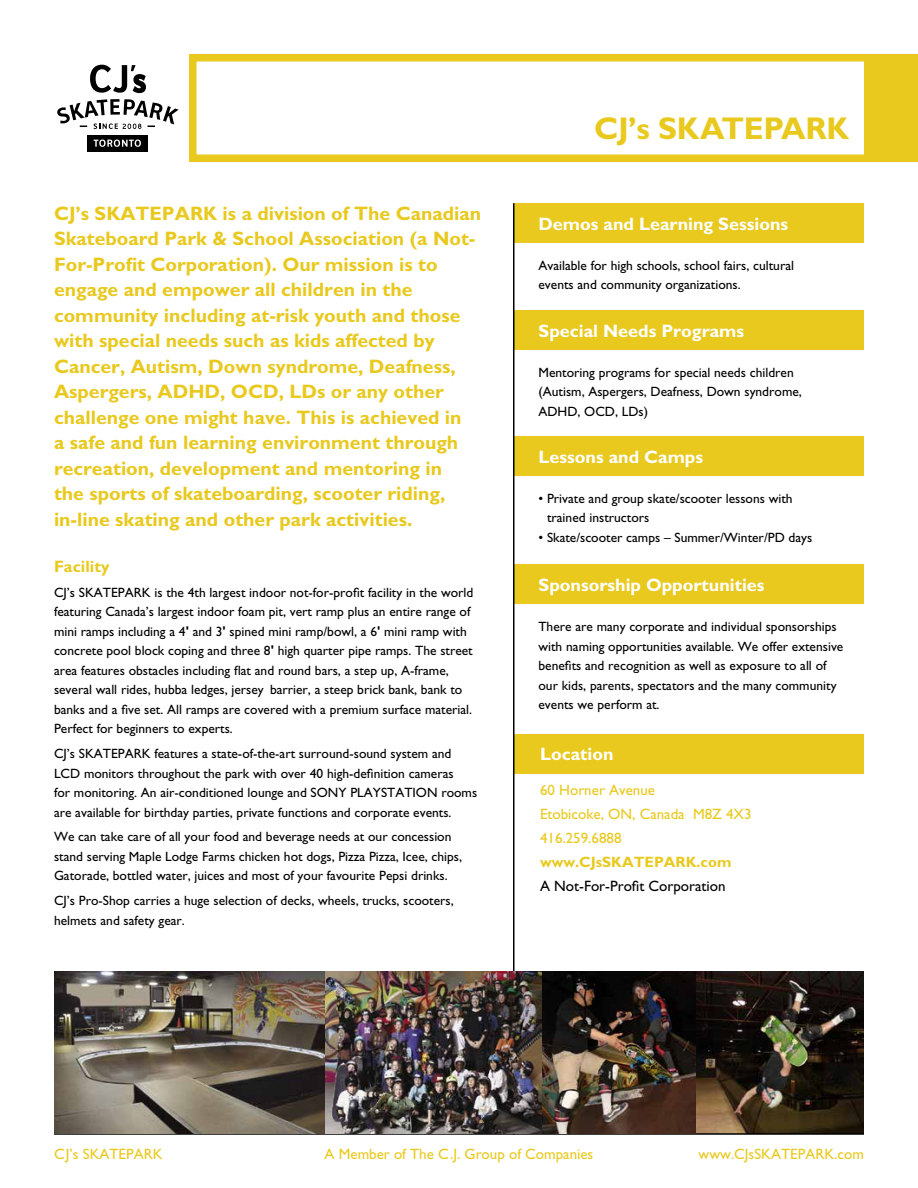
<style>
.page{position:relative;width:918px;height:1188px;background:#fff}
.page>*{position:absolute;margin:0;border:0;box-sizing:border-box;transform-origin:0 0}
.t1{font:700 31.5px "Gill Sans";letter-spacing:-.01em;color:#e9c91e}
.t2{font:700 19.5px/25.5px "Gill Sans";color:#e9c91e}
.t3{font:700 18px "Gill Sans";color:#fff}
.t4{font:700 16.5px "Gill Sans";color:#e9c91e}
.t5{font:15px/24px "Gill Sans";color:#e9c91e}
.t6{font:15px "Gill Sans";color:#000}
.t7{font:700 15px "Gill Sans";color:#e9c91e}
.t8{font:13.5px/19.5px "Gill Sans";color:#000}
.s1{font-weight:700}
</style>
<div class="page">
<img style="left:54px;top:971px;width:810px;height:162px">
<hr style="left:54px;top:1133px;width:810px;height:2px;background:#000">
<div style="left:513px;top:203px;width:351px;height:39px;background:#e9c91e"></div>
<div style="left:513px;top:310px;width:351px;height:40px;background:#e9c91e"></div>
<div style="left:513px;top:436px;width:351px;height:39px;background:#e9c91e"></div>
<div style="left:513px;top:565px;width:351px;height:39px;background:#e9c91e"></div>
<div style="left:513px;top:734px;width:351px;height:39px;background:#e9c91e"></div>
<hr style="left:513px;top:203px;width:1px;height:932px;background:#000">
<div style="left:87px;top:135px;width:61px;height:16px;background:#000"></div>
<svg style="left:94px;top:140px;width:47px;height:7px"></svg>
<svg style="left:57px;top:65px;width:122px;height:64px"></svg>
<svg style="left:189px;top:54px;width:675px;height:108px"></svg>
<div style="left:864px;top:54px;width:54px;height:108px;background:#e9c91e"></div>
<p class="t2" style="left:54px;top:200px;width:429px">CJ’s SKATEPARK is a division of The Canadian Skateboard Park &amp; School Association (a Not-For-Profit Corporation). Our mission is to engage and empower all children in the community including at-risk youth and those with special needs such as kids affected by Cancer, Autism, Down syndrome, Deafness, Aspergers, ADHD, OCD, LDs or any other challenge one might have. This is achieved in<br>a safe and fun learning environment through recreation, development and mentoring in<br>the sports of skateboarding, scooter riding, in-line skating and other park activities.</p>
<p class="t4" style="left:54px;top:556px;width:57px">Facility</p>
<p class="t8" style="left:54px;top:582px;width:421px">CJ’s SKATEPARK is the 4th largest indoor not-for-profit facility in the world featuring Canada’s largest indoor foam pit, vert ramp plus an entire range of mini ramps including a 4<span class="s1">'</span> and 3<span class="s1">'</span> spined mini ramp/bowl, a 6<span class="s1">'</span> mini ramp with concrete pool block coping and three 8<span class="s1">'</span> high quarter pipe ramps. The street area features obstacles including flat and round bars, a step up, A-frame, several wall rides, hubba ledges, jersey barrier, a steep brick bank, bank to banks and a five set. All ramps are covered with a premium surface material.<br>Perfect for beginners to experts.</p>
<p class="t8" style="left:54px;top:744px;width:425px">CJ’s SKATEPARK features a state-of-the-art surround-sound system and LCD monitors throughout the park with over 40 high-definition cameras<br>for monitoring. An air- conditioned lounge and SONY PLAYSTATION rooms are available for birthday parties, private functions and corporate events.</p>
<p class="t8" style="left:54px;top:827px;width:410px">We can take care of all your food and beverage needs at our concession stand serving Maple Lodge Farms chicken hot dogs, Pizza Pizza, Icee, chips,<br>Gatorade, bottled water, juices and most of your favourite Pepsi drinks.</p>
<p class="t8" style="left:54px;top:891px;width:401px">CJ’s Pro-Shop carries a huge selection of decks, wheels, trucks, scooters, helmets and safety gear.</p>
<h1 class="t1" style="left:594px;top:110px;width:257px">CJ’s SKATEPARK</h1>
<h3 class="t3" style="left:538px;top:213px;width:251px">Demos and Learning Sessions</h3>
<p class="t8" style="left:538px;top:255px;width:257px">Available for high schools, school fairs, cultural events and community organizations.</p>
<h3 class="t3" style="left:538px;top:320px;width:207px">Special Needs Programs</h3>
<p class="t8" style="left:538px;top:363px;width:265px">Mentoring programs for special needs children (Autism, Aspergers, Deafness, Down syndrome,<br>ADHD, OCD, LDs)</p>
<h3 class="t3" style="left:538px;top:446px;width:166px">Lessons and Camps</h3>
<p class="t8" style="left:547px;top:488px;width:247px;text-indent:-9px">• Private and group skate/scooter lessons with trained instructors</p>
<p class="t8" style="left:538px;top:527px;width:275px">• Skate/scooter camps – Summer/Winter/PD days</p>
<h3 class="t3" style="left:538px;top:575px;width:228px">Sponsorship Opportunities</h3>
<p class="t8" style="left:538px;top:617px;width:306px">There are many corporate and individual sponsorships with naming opportunities available. We offer extensive benefits and recognition as well as exposure to all of our kids, parents, spectators and the many community events we perform at.</p>
<h3 class="t3" style="left:540px;top:744px;width:75px">Location</h3>
<p class="t5" style="left:540px;top:778px;width:213px">60 Horner Avenue<br>Etobicoke, ON, Canada M8Z 4X3<br>416.259.6888</p>
<p class="t7" style="left:540px;top:853px;width:193px">www.CJsSKATEPARK.com</p>
<p class="t6" style="left:540px;top:877px;width:187px">A Not-For-Profit Corporation</p>
<p class="t5" style="left:54px;top:1142px;width:110px">CJ’s SKATEPARK</p>
<p class="t5" style="left:325px;top:1142px;width:270px">A Member of The C.J. Group of Companies</p>
<p class="t5" style="left:699px;top:1142px;width:167px">www.CJsSKATEPARK.com</p>
</div>
